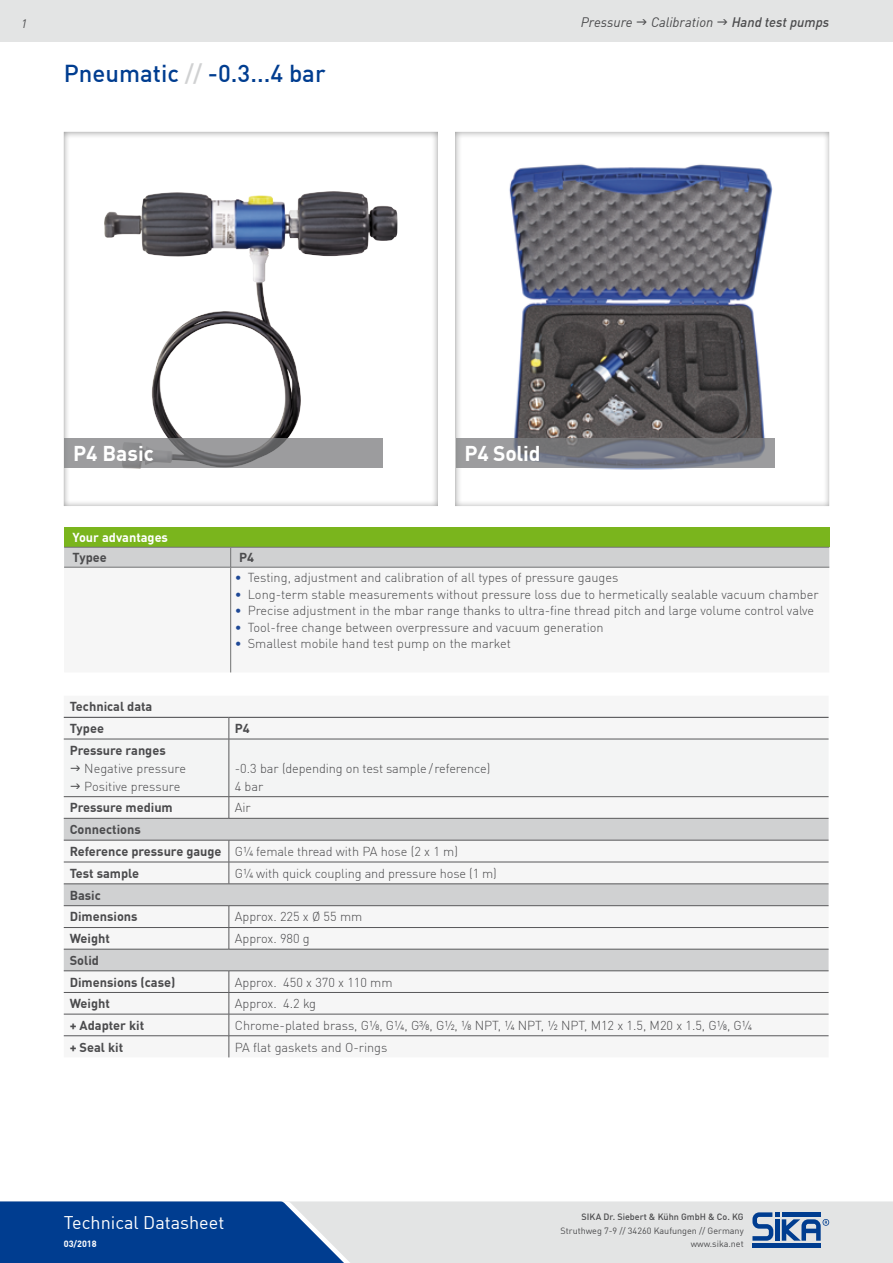
<style>
.page{position:relative;width:893px;height:1263px;background:#fff}
.page>*{position:absolute;margin:0;border:0;box-sizing:border-box;transform-origin:0 0}
.t1{font:500 24px "DIN Offc";color:#003d90}
.t2{font:700 21px "DIN Offc";letter-spacing:-.005em;color:#fff}
.t3{font:18px "DIN Offc";color:#fff}
.t4{font:italic 13.5px "DIN Offc";color:#4b4b4d}
.t5{font:italic 500 13.5px "DIN Offc";color:#4b4b4d}
.t6{font:300 12.75px/18px "DIN Offc";color:#4b4b4d}
.t7{font:700 12.75px/21.9px "DIN Offc";color:#4b4b4d}
.t8{font:700 12.75px "DIN Offc";color:#fff}
.t9{font:italic 12px "DIN Offc";color:#4b4b4d}
.t10{font:9px/13.5px "DIN Offc";color:#4b4b4d;text-align:right}
.t11{font:500 9px "DIN Offc";color:#4b4b4d}
.t12{font:700 9px "DIN Offc";color:#fff}
.s1{color:#d0d1d2}
.s2{color:#1e4896}
.s3{font-weight:300}
</style>
<div class="page">
<div style="left:0;top:0;width:893px;height:42px;background:#e3e4e4"></div>
<div style="left:373px;top:1201px;width:520px;height:62px;background:#e3e4e4"></div>
<svg style="left:0;top:1201px;width:373px;height:62px;background:#26599e"></svg>
<hr style="left:752px;top:1243px;width:69px;height:4px;background:#003d90">
<svg style="left:752px;top:1212px;width:77px;height:29px;background:#6e8eb8"></svg>
<div style="left:52px;top:130px;width:400px;height:377px;background:#000;opacity:.5"></div>
<svg style="left:65px;top:438px;width:318px;height:30px;background:#929294"></svg>
<div style="left:64px;top:527px;width:765px;height:20px;background:#7ab51d"></div>
<hr style="left:64px;top:567px;width:167px;height:1px;background:#707172">
<hr style="left:231px;top:567px;width:598px;height:1px;background:#707172">
<svg style="left:64px;top:547px;width:765px;height:20px;background:#cbcccd"></svg>
<hr style="left:230px;top:567px;width:1px;height:105px;background:#707172">
<div style="left:442px;top:130px;width:400px;height:376px;background:#000;opacity:.5"></div>
<svg style="left:456px;top:438px;width:319px;height:30px;background:#7f8188"></svg>
<div style="left:64px;top:716px;width:765px;height:341px;background:#f6f6f6"></div>
<svg style="left:64px;top:819px;width:765px;height:151px;fill:#f6f6f6"></svg>
<hr style="left:64px;top:818px;width:165px;height:1px;background:#58585a">
<hr style="left:229px;top:818px;width:600px;height:1px;background:#58585a">
<hr style="left:64px;top:840px;width:165px;height:1px;background:#58585a">
<hr style="left:229px;top:840px;width:600px;height:1px;background:#58585a">
<hr style="left:64px;top:862px;width:165px;height:1px;background:#58585a">
<hr style="left:229px;top:862px;width:600px;height:1px;background:#58585a">
<svg style="left:229px;top:840px;width:1px;height:43px"></svg>
<hr style="left:64px;top:883px;width:165px;height:1px;background:#58585a">
<hr style="left:229px;top:883px;width:600px;height:1px;background:#58585a">
<hr style="left:64px;top:905px;width:165px;height:1px;background:#58585a">
<hr style="left:229px;top:905px;width:600px;height:1px;background:#58585a">
<hr style="left:64px;top:927px;width:165px;height:1px;background:#58585a">
<hr style="left:229px;top:927px;width:600px;height:1px;background:#58585a">
<svg style="left:229px;top:906px;width:1px;height:43px"></svg>
<hr style="left:64px;top:949px;width:165px;height:1px;background:#58585a">
<hr style="left:229px;top:949px;width:600px;height:1px;background:#58585a">
<hr style="left:64px;top:970px;width:165px;height:1px;background:#58585a">
<hr style="left:229px;top:970px;width:600px;height:1px;background:#58585a">
<hr style="left:64px;top:992px;width:165px;height:1px;background:#58585a">
<hr style="left:229px;top:992px;width:600px;height:1px;background:#58585a">
<hr style="left:64px;top:1014px;width:165px;height:1px;background:#58585a">
<hr style="left:229px;top:1014px;width:600px;height:1px;background:#58585a">
<hr style="left:64px;top:1035px;width:165px;height:1px;background:#58585a">
<hr style="left:229px;top:1035px;width:600px;height:1px;background:#58585a">
<svg style="left:229px;top:971px;width:1px;height:86px"></svg>
<hr style="left:64px;top:717px;width:165px;height:1px;background:#58585a">
<hr style="left:229px;top:717px;width:600px;height:1px;background:#58585a">
<div style="left:64px;top:718px;width:765px;height:100px;background:#f3f4f4"></div>
<p class="t9" style="left:21px;top:16px;width:7px">1</p>
<p class="t4" style="left:581px;top:14px;width:53px">Pressure</p>
<p class="t4" style="left:651px;top:14px;width:64px">Calibration</p>
<p class="t5" style="left:732px;top:14px;width:99px">Hand test pumps</p>
<h1 class="t1" style="left:64px;top:58px;width:263px">Pneumatic <span class="s1">//</span> -0.3...4 bar</h1>
<h2 class="t2" style="left:73px;top:440px;width:82px">P4 Basic</h2>
<h2 class="t2" style="left:464px;top:440px;width:78px">P4 Solid</h2>
<p class="t8" style="left:73px;top:529px;width:97px">Your advantages</p>
<p class="t7" style="left:73px;top:546px;width:36px">Typee</p>
<p class="t7" style="left:239px;top:546px;width:16px">P4</p>
<p class="t6" style="left:235px;top:568px;width:385px"><span class="s2">•</span> Testing, adjustment and calibration of all types of pressure gauges</p>
<p class="t6" style="left:235px;top:585px;width:585px"><span class="s2">•</span> Long-term stable measurements without pressure loss due to hermetically sealable vacuum chamber</p>
<p class="t6" style="left:235px;top:601px;width:581px"><span class="s2">•</span> Precise adjustment in the mbar range thanks to ultra-fine thread pitch and large volume control valve</p>
<p class="t6" style="left:235px;top:618px;width:370px"><span class="s2">•</span> Tool-free change between overpressure and vacuum generation</p>
<p class="t6" style="left:235px;top:634px;width:278px"><span class="s2">•</span> Smallest mobile hand test pump on the market</p>
<p class="t7" style="left:70px;top:695px;width:84px">Technical data<br>Typee</p>
<p class="t7" style="left:235px;top:717px;width:16px">P4</p>
<p class="t7" style="left:70px;top:739px;width:98px">Pressure ranges</p>
<p class="t6" style="left:84px;top:759px;width:103px">Negative pressure<br>Positive pressure</p>
<p class="t6" style="left:235px;top:759px;width:257px">-0.3 bar (depending on test sample / reference)<br>4 bar</p>
<p class="t7" style="left:70px;top:796px;width:105px">Pressure medium</p>
<p class="t6" style="left:235px;top:799px;width:18px">Air</p>
<p class="t7" style="left:70px;top:818px;width:390px">Connections<br>Reference pressure gauge <span class="s3">G¼ female thread with PA hose (2 x 1 m)<br></span>Test sample</p>
<p class="t6" style="left:235px;top:864px;width:264px">G¼ with quick coupling and pressure hose (1 m)</p>
<p class="t7" style="left:70px;top:883px;width:69px">Basic<br>Dimensions</p>
<p class="t6" style="left:235px;top:908px;width:129px">Approx. 225 x Ø 55 mm</p>
<p class="t7" style="left:70px;top:927px;width:42px">Weight</p>
<p class="t6" style="left:235px;top:929px;width:77px">Approx. 980 g</p>
<p class="t7" style="left:70px;top:949px;width:107px">Solid<br>Dimensions (case)</p>
<p class="t6" style="left:235px;top:973px;width:159px">Approx. 450 x 370 x 110 mm</p>
<p class="t7" style="left:70px;top:992px;width:42px">Weight</p>
<p class="t6" style="left:235px;top:994px;width:83px">Approx. 4.2 kg</p>
<p class="t7" style="left:70px;top:1014px;width:76px">+ Adapter kit</p>
<p class="t6" style="left:235px;top:1016px;width:519px">Chrome-plated brass, G⅛, G¼, G⅜, G½, ⅛ NPT, ¼ NPT, ½ NPT, M12 x 1.5, M20 x 1.5, G⅛, G¼</p>
<p class="t7" style="left:70px;top:1035px;width:55px">+ Seal kit</p>
<p class="t6" style="left:235px;top:1038px;width:154px">PA flat gaskets and O-rings</p>
<h3 class="t3" style="left:64px;top:1211px;width:162px">Technical Datasheet</h3>
<p class="t12" style="left:64px;top:1238px;width:34px">03/2018</p>
<p class="t11" style="left:582px;top:1211px;width:164px">SIKA Dr. Siebert &amp; Kühn GmbH &amp; Co. KG</p>
<p class="t10" style="left:561px;top:1224px;width:185px">Struthweg 7-9 // 34260 Kaufungen // Germany www.sika.net</p>
</div>
